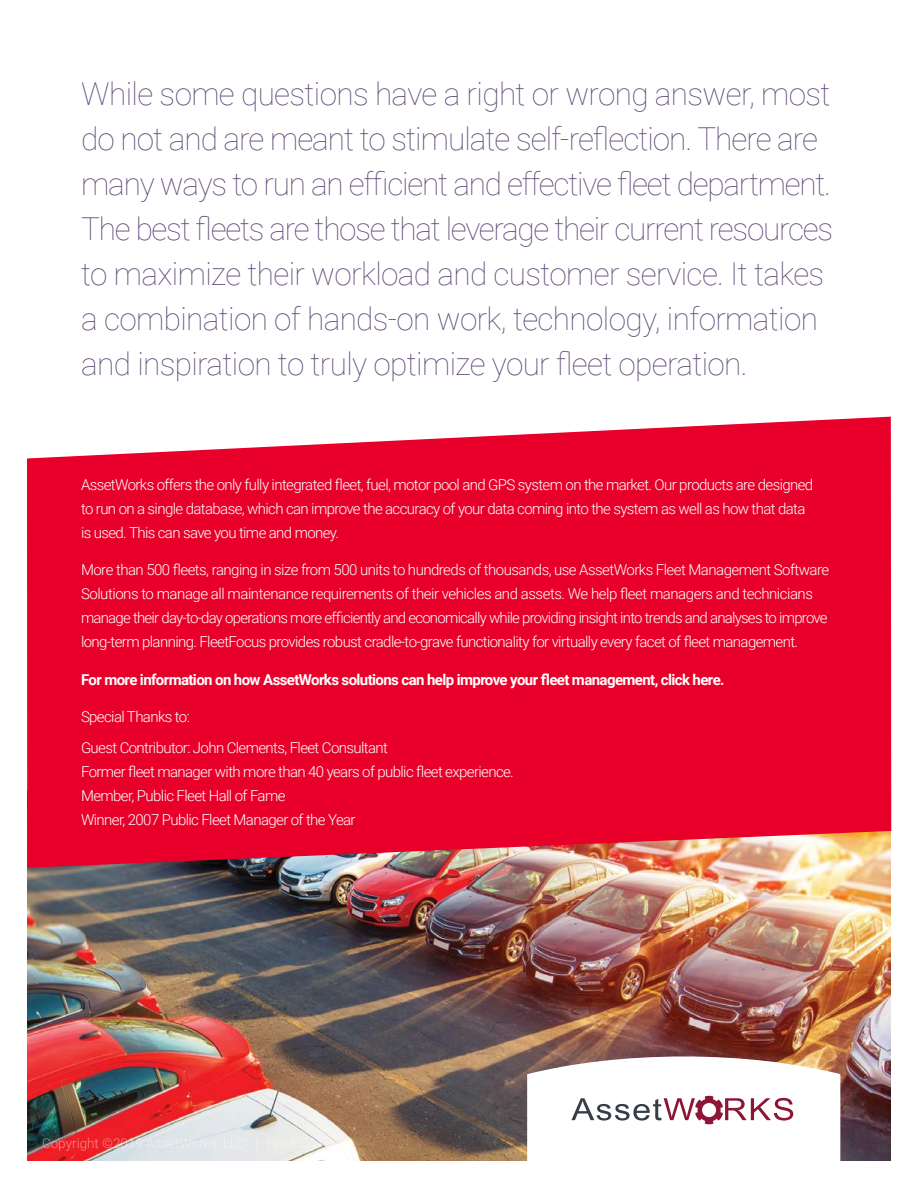
<style>
.page{position:relative;width:918px;height:1188px;background:#fff}
.page>*{position:absolute;margin:0;border:0;box-sizing:border-box;transform-origin:0 0}
.t1{font:100 31.5px/45px "Roboto";letter-spacing:-.02em;color:#5e4776}
.t2{font:300 15px/24px "Roboto";letter-spacing:-.04em;color:#fff}
.t3{font:700 15px "Roboto";letter-spacing:-.04em;color:#fff}
</style>
<div class="page">
<img style="left:27px;top:868px;width:864px;height:293px">
<svg style="left:527px;top:1056px;width:313px;height:105px"></svg>
<svg style="left:27px;top:417px;width:864px;height:451px;fill:#e8002a"></svg>
<p class="t1" style="left:81px;top:70px;width:753px">While some questions have a right or wrong answer, most do not and are meant to stimulate self-reflection. There are many ways to run an efficient and effective fleet department.<br>The best fleets are those that leverage their current resources to maximize their workload and customer service. It takes a combination of hands-on work, technology, information and inspiration to truly optimize your fleet operation.</p>
<p class="t2" style="left:81px;top:472px;width:734px">AssetWorks offers the only fully integrated fleet, fuel, motor pool and GPS system on the market. Our products are designed to run on a single database, which can improve the accuracy of your data coming into the system as well as how that data is used. This can save you time and money.</p>
<p class="t2" style="left:81px;top:557px;width:750px">More than 500 fleets, ranging in size from 500 units to hundreds of thousands, use AssetWorks Fleet Management Software Solutions to manage all maintenance requirements of their vehicles and assets. We help fleet managers and technicians manage their day-to-day operations more efficiently and economically while providing insight into trends and analyses to improve long-term planning. FleetFocus provides robust cradle-to-grave functionality for virtually every facet of fleet management.</p>
<p class="t3" style="left:81px;top:669px;width:645px">For more information on how AssetWorks solutions can help improve your fleet management, click here.</p>
<p class="t2" style="left:81px;top:701px;width:308px;line-height:30.8px">Special Thanks to:<br>Guest Contributor: John Clements, Fleet Consultant</p>
<p class="t2" style="left:81px;top:759px;width:434px">Former fleet manager with more than 40 years of public fleet experience.<br>Member, Public Fleet Hall of Fame<br>Winner, 2007 Public Fleet Manager of the Year</p>
</div>
